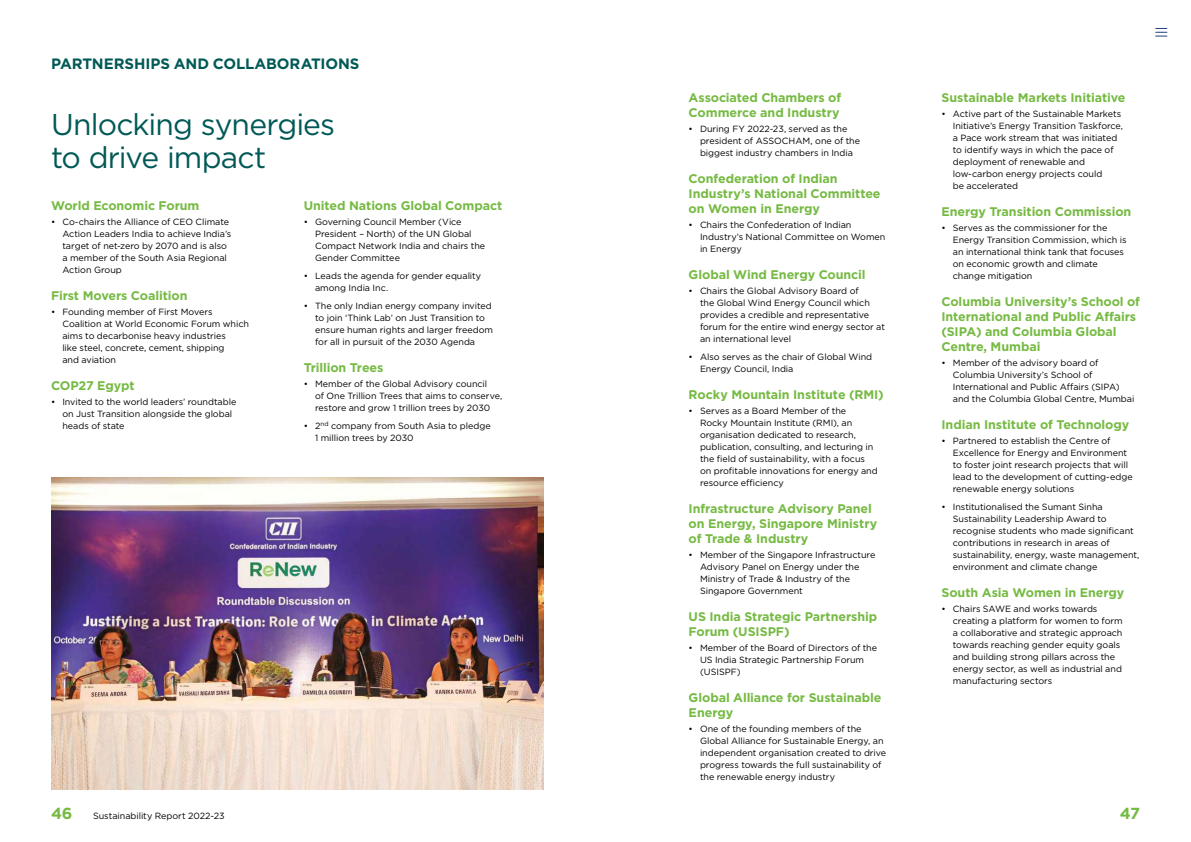
<style>
.page{position:relative;width:1191px;height:842px;background:#fff}
.page>*{position:absolute;margin:0;border:0;box-sizing:border-box;transform-origin:0 0}
.t1{font:30px/33px "Gotham";letter-spacing:-.03em;color:#005956}
.t2{font:700 16px "Gotham";color:#76ba43}
.t3{font:700 15px "Gotham";letter-spacing:-.01em;color:#005956}
.t4{font:700 12.5px/15px "Gotham";letter-spacing:-.005em;color:#76ba43}
.t5{font:9px/12px "Gotham";letter-spacing:-.005em;color:#000}
</style>
<div class="page">
<svg style="left:1155px;top:28px;width:11px;height:9px"></svg>
<img style="left:52px;top:477px;width:492px;height:312px">
<h3 class="t3" style="left:51px;top:54px;width:310px">PARTNERSHIPS AND COLLABORATIONS</h3>
<h1 class="t1" style="left:51px;top:107px;width:285px">Unlocking synergies to drive impact</h1>
<h3 class="t4" style="left:51px;top:198px;width:150px">World Economic Forum</h3>
<p class="t5" style="left:62px;top:216px;width:170px;text-indent:-11px">• Co-chairs the Alliance of CEO Climate<br>Action Leaders India to achieve India’s target of net-zero by 2070 and is also a member of the South Asia Regional<br>Action Group</p>
<h3 class="t4" style="left:51px;top:288px;width:138px">First Movers Coalition</h3>
<p class="t5" style="left:62px;top:306px;width:188px;text-indent:-11px">• Founding member of First Movers<br>Coalition at World Economic Forum which aims to decarbonise heavy industries<br>like steel, concrete, cement, shipping<br>and aviation</p>
<h3 class="t4" style="left:51px;top:378px;width:85px">COP27 Egypt</h3>
<p class="t5" style="left:62px;top:396px;width:176px;text-indent:-11px">• Invited to the world leaders’ roundtable on Just Transition alongside the global heads of state</p>
<h3 class="t4" style="left:304px;top:198px;width:200px">United Nations Global Compact</h3>
<p class="t5" style="left:315px;top:216px;width:172px;text-indent:-11px">• Governing Council Member (Vice<br>President – North) of the UN Global<br>Compact Network India and chairs the<br>Gender Committee</p>
<p class="t5" style="left:315px;top:270px;width:168px;text-indent:-11px">• Leads the agenda for gender equality among India Inc.</p>
<p class="t5" style="left:315px;top:300px;width:180px;text-indent:-11px">• The only Indian energy company invited to join ‘Think Lab’ on Just Transition to ensure human rights and larger freedom for all in pursuit of the 2030 Agenda</p>
<h3 class="t4" style="left:304px;top:360px;width:81px">Trillion Trees</h3>
<p class="t5" style="left:315px;top:378px;width:189px;text-indent:-11px">• Member of the Global Advisory council<br>of One Trillion Trees that aims to conserve, restore and grow 1 trillion trees by 2030</p>
<p class="t5" style="left:315px;top:420px;width:177px;text-indent:-11px">• 2<sup>nd</sup> company from South Asia to pledge<br>1 million trees by 2030</p>
<h3 class="t4" style="left:688px;top:90px;width:154px">Associated Chambers of<br>Commerce and Industry</h3>
<p class="t5" style="left:700px;top:123px;width:162px;text-indent:-11px">• During FY 2022-23, served as the president of ASSOCHAM, one of the biggest industry chambers in India</p>
<h3 class="t4" style="left:688px;top:171px;width:193px">Confederation of Indian<br>Industry’s National Committee on Women in Energy</h3>
<p class="t5" style="left:700px;top:219px;width:187px;text-indent:-11px">• Chairs the Confederation of Indian<br>Industry’s National Committee on Women in Energy</p>
<h3 class="t4" style="left:688px;top:267px;width:178px">Global Wind Energy Council</h3>
<p class="t5" style="left:700px;top:285px;width:186px;text-indent:-11px">• Chairs the Global Advisory Board of<br>the Global Wind Energy Council which provides a credible and representative forum for the entire wind energy sector at an international level</p>
<p class="t5" style="left:700px;top:351px;width:174px;text-indent:-11px">• Also serves as the chair of Global Wind<br>Energy Council, India</p>
<h3 class="t4" style="left:688px;top:387px;width:197px">Rocky Mountain Institute (RMI)</h3>
<p class="t5" style="left:700px;top:405px;width:179px;text-indent:-11px">• Serves as a Board Member of the<br>Rocky Mountain Institute (RMI), an organisation dedicated to research, publication, consulting, and lecturing in the field of sustainability, with a focus on profitable innovations for energy and resource efficiency</p>
<h3 class="t4" style="left:688px;top:501px;width:190px">Infrastructure Advisory Panel on Energy, Singapore Ministry of Trade &amp; Industry</h3>
<p class="t5" style="left:700px;top:549px;width:177px;text-indent:-11px">• Member of the Singapore Infrastructure Advisory Panel on Energy under the Ministry of Trade &amp; Industry of the Singapore Government</p>
<h3 class="t4" style="left:688px;top:609px;width:190px">US India Strategic Partnership<br>Forum (USISPF)</h3>
<p class="t5" style="left:700px;top:642px;width:179px;text-indent:-11px">• Member of the Board of Directors of the<br>US India Strategic Partnership Forum (USISPF)</p>
<h3 class="t4" style="left:688px;top:690px;width:194px">Global Alliance for Sustainable<br>Energy</h3>
<p class="t5" style="left:700px;top:723px;width:188px;text-indent:-11px">• One of the founding members of the Global Alliance for Sustainable Energy, an independent organisation created to drive progress towards the full sustainability of the renewable energy industry</p>
<h3 class="t4" style="left:941px;top:90px;width:186px">Sustainable Markets Initiative</h3>
<p class="t5" style="left:952px;top:108px;width:172px;text-indent:-11px">• Active part of the Sustainable Markets Initiative’s Energy Transition Taskforce, a Pace work stream that was initiated to identify ways in which the pace of deployment of renewable and low-carbon energy projects could<br>be accelerated</p>
<h3 class="t4" style="left:941px;top:204px;width:191px">Energy Transition Commission</h3>
<p class="t5" style="left:952px;top:222px;width:175px;text-indent:-11px">• Serves as the commissioner for the Energy Transition Commission, which is an international think tank that focuses on economic growth and climate change mitigation</p>
<h3 class="t4" style="left:941px;top:294px;width:200px">Columbia University’s School of<br>International and Public Affairs (SIPA) and Columbia Global<br>Centre, Mumbai</h3>
<p class="t5" style="left:952px;top:357px;width:183px;text-indent:-11px">• Member of the advisory board of Columbia University’s School of International and Public Affairs (SIPA) and the Columbia Global Centre, Mumbai</p>
<h3 class="t4" style="left:941px;top:417px;width:189px">Indian Institute of Technology</h3>
<p class="t5" style="left:952px;top:435px;width:181px;text-indent:-11px">• Partnered to establish the Centre of Excellence for Energy and Environment to foster joint research projects that will lead to the development of cutting-edge renewable energy solutions</p>
<p class="t5" style="left:952px;top:501px;width:188px;text-indent:-11px">• Institutionalised the Sumant Sinha Sustainability Leadership Award to recognise students who made significant contributions in research in areas of sustainability, energy, waste management, environment and climate change</p>
<h3 class="t4" style="left:941px;top:585px;width:184px">South Asia Women in Energy</h3>
<p class="t5" style="left:952px;top:603px;width:171px;text-indent:-11px">• Chairs SAWE and works towards creating a platform for women to form a collaborative and strategic approach towards reaching gender equity goals and building strong pillars across the energy sector, as well as industrial and manufacturing sectors</p>
<h2 class="t2" style="left:51px;top:803px;width:23px">46</h2>
<p class="t5" style="left:93px;top:810px;width:133px">Sustainability Report 2022-23</p>
<h2 class="t2" style="left:1120px;top:803px;width:21px">47</h2>
</div>
